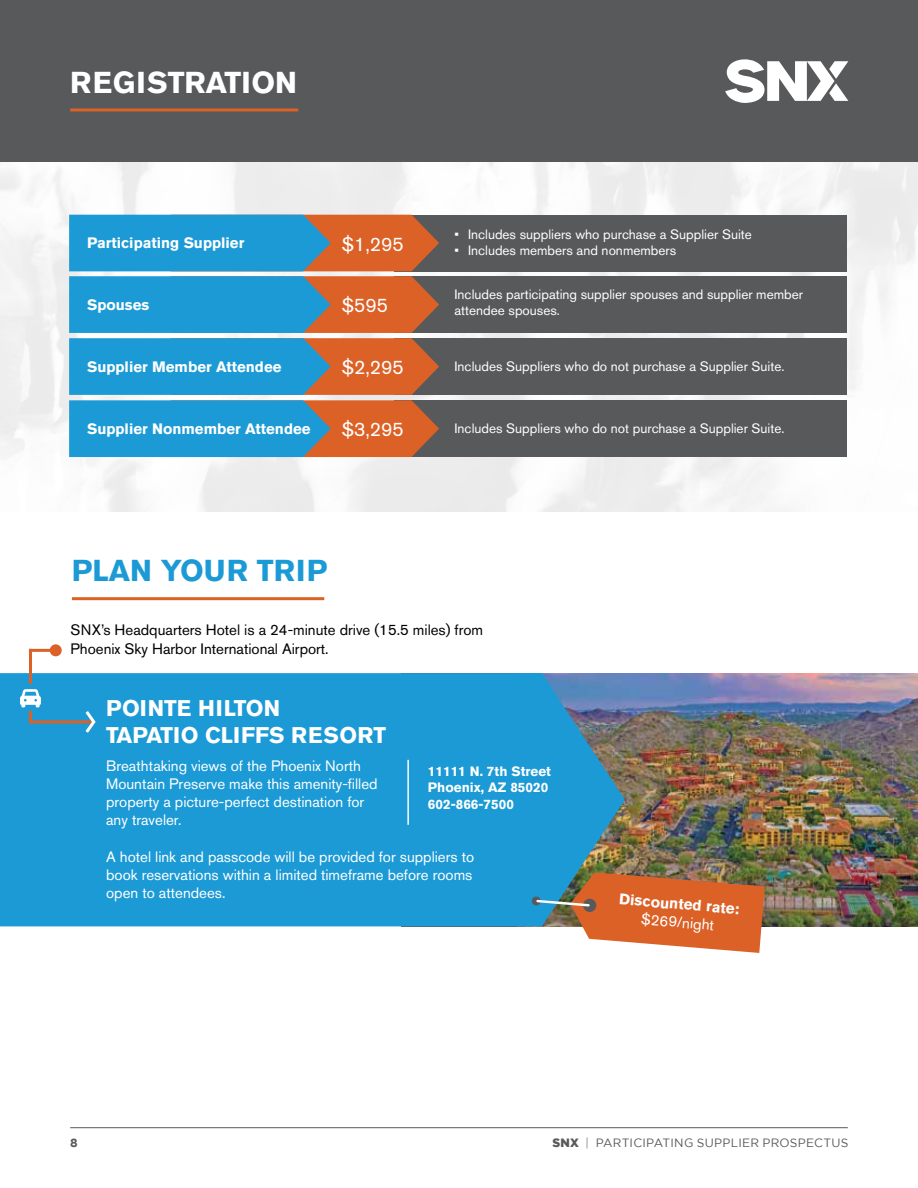
<style>
.page{position:relative;width:918px;height:1188px;background:#fff}
.page>*{position:absolute;margin:0;border:0;box-sizing:border-box;transform-origin:0 0}
.t1{font:700 30px "Akzidenz Grotesk BE";color:#fff}
.t2{font:700 30px "Akzidenz Grotesk BE";color:#1c9ad6}
.t3{font:700 22.5px/27px "Akzidenz Grotesk BE";color:#fff}
.t4{font:19.5px "Akzidenz Grotesk BE";color:#fff}
.t5{font:700 15.15px "Akzidenz Grotesk BE";color:#fff}
.t6{font:15.15px "Akzidenz Grotesk BE";color:#fff}
.t7{font:15px/18px "Akzidenz Grotesk BE";color:#fff;text-align:justify}
.t8{font:15px/19.5px "Akzidenz Grotesk BE";color:#000}
.t9{font:700 15px "Akzidenz Grotesk BE";color:#fff}
.t10{font:13.5px/16.2px "Akzidenz Grotesk BE";color:#fff}
.t11{font:700 13.5px/16.2px "Akzidenz Grotesk BE";color:#fff}
.t12{font:12px "Gotham";letter-spacing:.02em;color:#58595b}
.t13{font:700 12px "Gotham";color:#58595b}
.s1{font-weight:900}
.s2{font-weight:300}
</style>
<div class="page">
<hr style="left:70px;top:1127px;width:778px;height:1px;background:#58595b">
<img style="left:0;top:162px;width:918px;height:349px">
<div style="left:0;top:0;width:918px;height:162px;background:#58595b"></div>
<hr style="left:70px;top:108px;width:228px;height:3px;background:#db6127">
<div style="left:394px;top:276px;width:453px;height:57px;background:#58595b"></div>
<div style="left:394px;top:215px;width:453px;height:56px;background:#58595b"></div>
<svg style="left:725px;top:59px;width:123px;height:44px"></svg>
<hr style="left:72px;top:597px;width:252px;height:3px;background:#db6127">
<hr style="left:29px;top:649px;width:27px;height:3px;background:#db6127">
<div style="left:50px;top:644px;width:12px;height:12px;background:#db6127;border-radius:50%"></div>
<img style="left:625px;top:673px;width:293px;height:253px">
<div style="left:0;top:673px;width:625px;height:253px;background:#1c9ad6"></div>
<hr style="left:29px;top:720px;width:64px;height:3px;background:#db6127">
<hr style="left:29px;top:649px;width:3px;height:35px;background:#db6127">
<svg style="left:83px;top:708px;width:14px;height:28px"></svg>
<svg style="left:20px;top:689px;width:21px;height:34px"></svg>
<hr style="left:407px;top:760px;width:2px;height:65px;background:#fff">
<svg style="left:530px;top:872px;width:235px;height:81px;background:#c27e5a"></svg>
<div style="left:394px;top:338px;width:453px;height:57px;background:#58595b"></div>
<div style="left:394px;top:400px;width:453px;height:57px;background:#58595b"></div>
<svg style="left:69px;top:215px;width:370px;height:242px;background:#608da3"></svg>
<h1 class="t1" style="left:70px;top:65px;width:228px">REGISTRATION</h1>
<p class="t9" style="left:87px;top:234px;width:159px">Participating Supplier</p>
<h3 class="t4" style="left:342px;top:232px;width:64px">$1,295</h3>
<p class="t10" style="left:455px;top:226px;width:299px">• Includes suppliers who purchase a Supplier Suite</p>
<p class="t10" style="left:455px;top:242px;width:223px">• Includes members and nonmembers</p>
<p class="t9" style="left:87px;top:296px;width:64px">Spouses</p>
<h3 class="t4" style="left:342px;top:294px;width:48px">$595</h3>
<p class="t10" style="left:455px;top:286px;width:350px">Includes participating supplier spouses and supplier member attendee spouses.</p>
<p class="t9" style="left:87px;top:358px;width:196px">Supplier Member Attendee</p>
<h3 class="t4" style="left:342px;top:356px;width:64px">$2,295</h3>
<p class="t10" style="left:455px;top:358px;width:331px">Includes Suppliers who do not purchase a Supplier Suite.</p>
<p class="t9" style="left:87px;top:420px;width:225px">Supplier Nonmember Attendee</p>
<h3 class="t4" style="left:342px;top:418px;width:64px">$3,295</h3>
<p class="t10" style="left:455px;top:420px;width:331px">Includes Suppliers who do not purchase a Supplier Suite.</p>
<h1 class="t2" style="left:72px;top:553px;width:257px">PLAN YOUR TRIP</h1>
<p class="t8" style="left:71px;top:619px;width:414px">SNX’s Headquarters Hotel is a 24-minute drive (15.5 miles) from<br>Phoenix Sky Harbor International Airport.</p>
<h2 class="t3" style="left:106px;top:695px;width:281px">POINTE HILTON<br>TAPATIO CLIFFS RESORT</h2>
<p class="t7" style="left:106px;top:757px;width:273px;text-align:left">Breathtaking views of the Phoenix North Mountain Preserve make this amenity-filled property a picture-perfect destination for any traveler.</p>
<p class="t11" style="left:428px;top:763px;width:125px">11111 N. 7th Street<br>Phoenix, AZ 85020<br>602-866-7500</p>
<p class="t7" style="left:106px;top:848px;width:370px">A hotel link and passcode will be provided for suppliers to book reservations within a limited timeframe before rooms open to attendees.</p>
<p class="t5" style="left:620px;top:890px;width:122px;rotate:5deg">Discounted rate:</p>
<p class="t6" style="left:642px;top:910px;width:74px;rotate:5deg">$269/night</p>
<p class="t13" style="left:70px;top:1136px;width:9px">8</p>
<p class="t12" style="left:553px;top:1136px;width:298px"><span class="s1">SNX</span> <span class="s2">|</span> PARTICIPATING SUPPLIER PROSPECTUS</p>
</div>
